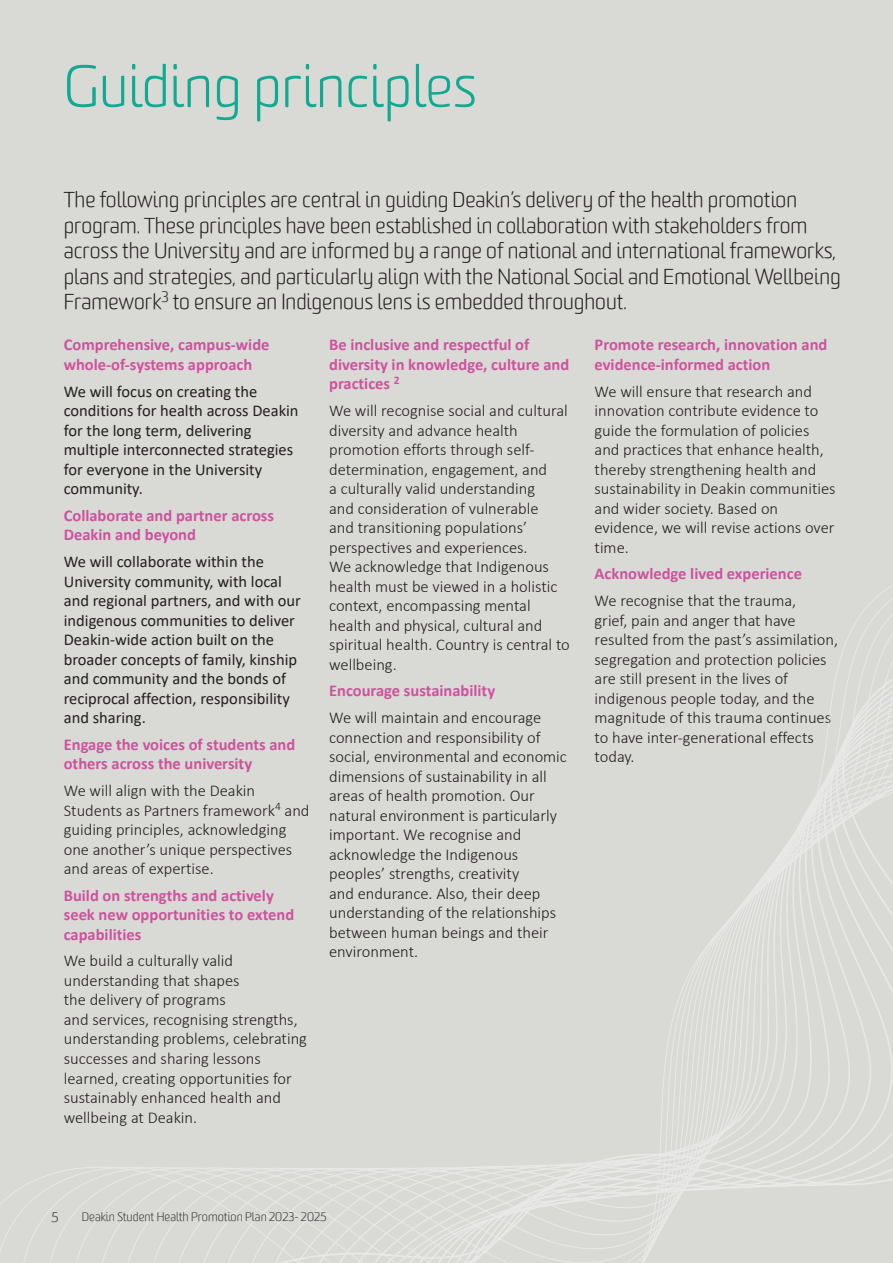
<style>
.page{position:relative;width:893px;height:1263px;background:#d9d9d6}
.page>*{position:absolute;margin:0;border:0;box-sizing:border-box;transform-origin:0 0}
.t1{font:300 57px "Worldly";color:#10a991}
.t2{font:300 21px/25.5px "Worldly";color:#231f20}
.t3{font:300 16.5px/19.5px "Calibri";color:#231f20}
.t4{font:16.5px/19.5px "Calibri";color:#231f20}
.t5{font:700 16.5px/19.5px "Calibri";color:#cd529e}
.t6{font:300 13.5px "Worldly";color:#383839}
.t7{font:300 12px "Worldly";color:#383839}
</style>
<div class="page">
<svg style="left:68px;top:585px;width:825px;height:678px"></svg>
<h1 class="t1" style="left:64px;top:53px;width:415px">Guiding principles</h1>
<p class="t2" style="left:64px;top:188px;width:778px">The following principles are central in guiding Deakin’s delivery of the health promotion program. These principles have been established in collaboration with stakeholders from across the University and are informed by a range of national and international frameworks, plans and strategies, and particularly align with the National Social and Emotional Wellbeing Framework<sup>3</sup> to ensure an Indigenous lens is embedded throughout.</p>
<p class="t5" style="left:64px;top:335px;width:207px">Comprehensive, campus-wide whole-of-systems approach</p>
<p class="t4" style="left:64px;top:381px;width:236px">We will focus on creating the conditions for health across Deakin for the long term, delivering multiple interconnected strategies for everyone in the University community.</p>
<p class="t5" style="left:64px;top:505px;width:212px">Collaborate and partner across<br>Deakin and beyond</p>
<p class="t4" style="left:64px;top:551px;width:239px">We will collaborate within the<br>University community, with local and regional partners, and with our indigenous communities to deliver<br>Deakin-wide action built on the broader concepts of family, kinship and community and the bonds of reciprocal affection, responsibility and sharing.</p>
<p class="t5" style="left:64px;top:734px;width:233px">Engage the voices of students and others across the university</p>
<p class="t3" style="left:64px;top:781px;width:247px">We will align with the Deakin<br>Students as Partners framework<sup>4</sup> and guiding principles, acknowledging one another’s unique perspectives and areas of expertise.</p>
<p class="t5" style="left:64px;top:885px;width:232px">Build on strengths and actively seek new opportunities to extend capabilities</p>
<p class="t3" style="left:64px;top:951px;width:245px">We build a culturally valid understanding that shapes<br>the delivery of programs<br>and services, recognising strengths, understanding problems, celebrating successes and sharing lessons learned, creating opportunities for sustainably enhanced health and wellbeing at Deakin.</p>
<p class="t5" style="left:329px;top:335px;width:242px">Be inclusive and respectful of diversity in knowledge, culture and practices <sup>2</sup></p>
<p class="t3" style="left:329px;top:401px;width:242px">We will recognise social and cultural diversity and advance health promotion efforts through self&shy;determination, engagement, and<br>a culturally valid understanding<br>and consideration of vulnerable<br>and transitioning populations’ perspectives and experiences.<br>We acknowledge that Indigenous health must be viewed in a holistic context, encompassing mental health and physical, cultural and spiritual health. Country is central to wellbeing.</p>
<p class="t5" style="left:329px;top:681px;width:167px">Encourage sustainability</p>
<p class="t3" style="left:329px;top:708px;width:239px">We will maintain and encourage connection and responsibility of social, environmental and economic dimensions of sustainability in all areas of health promotion. Our natural environment is particularly important. We recognise and acknowledge the Indigenous peoples’ strengths, creativity<br>and endurance. Also, their deep understanding of the relationships between human beings and their environment.</p>
<p class="t5" style="left:595px;top:335px;width:234px">Promote research, innovation and evidence-informed action</p>
<p class="t3" style="left:595px;top:381px;width:243px">We will ensure that research and innovation contribute evidence to guide the formulation of policies and practices that enhance health, thereby strengthening health and sustainability in Deakin communities and wider society. Based on evidence, we will revise actions over time.</p>
<p class="t5" style="left:595px;top:564px;width:209px">Acknowledge lived experience</p>
<p class="t3" style="left:595px;top:591px;width:245px">We recognise that the trauma,<br>grief, pain and anger that have resulted from the past’s assimilation, segregation and protection policies are still present in the lives of indigenous people today, and the magnitude of this trauma continues to have inter-generational effects today.</p>
<p class="t6" style="left:51px;top:1209px;width:9px">5</p>
<p class="t7" style="left:82px;top:1210px;width:246px">Deakin Student Health Promotion Plan 2023- 2025</p>
</div>
